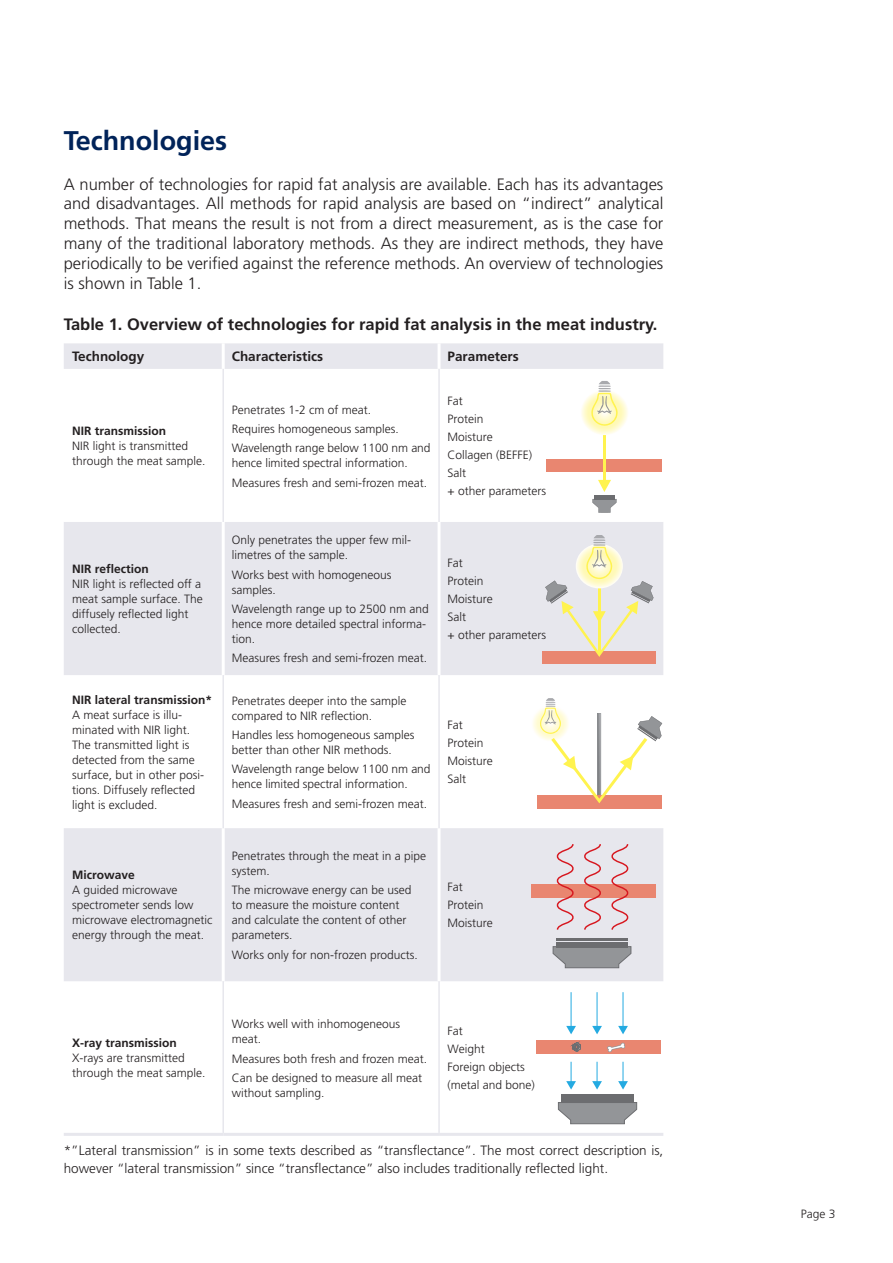
<style>
.page{position:relative;width:893px;height:1263px;background:#fff}
.page>*{position:absolute;margin:0;border:0;box-sizing:border-box;transform-origin:0 0}
.Blå_top_tekst{font:700 27px "Frutiger";color:#002359}
.Brød{font:300 16.5px/19.8px "Frutiger";color:#231f20;text-align:justify}
.Rubrik{font:700 16.5px "Frutiger";color:#231f20}
.Skema{font:300 13.5px/18px "Frutiger";color:#231f20}
.Skema_fed{font:700 13.5px "Frutiger";color:#231f20}
.Skema-2{font:300 12px/15px "Frutiger";color:#231f20}
.Skema_fed-2{font:700 12px "Frutiger";color:#231f20}
</style>
<div class="page">
<svg style="left:64px;top:343px;width:599px;height:638px;fill:#e7e7ed"></svg>
<hr style="left:222px;top:343px;width:3px;height:26px;background:#fff">
<hr style="left:222px;top:522px;width:3px;height:153px;background:#fff">
<hr style="left:222px;top:828px;width:3px;height:153px;background:#fff">
<hr style="left:438px;top:343px;width:3px;height:26px;background:#fff">
<hr style="left:438px;top:522px;width:3px;height:153px;background:#fff">
<hr style="left:438px;top:828px;width:3px;height:153px;background:#fff">
<hr style="left:222px;top:369px;width:2px;height:153px;background:#e7e7ed">
<hr style="left:438px;top:369px;width:2px;height:153px;background:#e7e7ed">
<hr style="left:222px;top:675px;width:2px;height:153px;background:#e7e7ed">
<hr style="left:438px;top:675px;width:2px;height:153px;background:#e7e7ed">
<hr style="left:222px;top:981px;width:2px;height:152px;background:#e7e7ed">
<hr style="left:438px;top:981px;width:2px;height:152px;background:#e7e7ed">
<hr style="left:64px;top:1133px;width:159px;height:3px;background:#e7e7ed">
<hr style="left:223px;top:1133px;width:216px;height:3px;background:#e7e7ed">
<hr style="left:439px;top:1133px;width:224px;height:3px;background:#e7e7ed">
<div style="left:547px;top:460px;width:115px;height:12px;background:#e98670"></div>
<svg style="left:592px;top:480px;width:24px;height:33px"></svg>
<hr style="left:603px;top:435px;width:3px;height:48px;background:#fff34f">
<img style="left:581px;top:390px;width:47px;height:45px">
<svg style="left:590px;top:381px;width:28px;height:45px"></svg>
<div style="left:542px;top:651px;width:114px;height:13px;background:#e98670"></div>
<svg style="left:545px;top:535px;width:109px;height:122px"></svg>
<img style="left:531px;top:705px;width:8px;height:36px">
<div style="left:537px;top:795px;width:124px;height:14px;background:#e98670"></div>
<svg style="left:539px;top:698px;width:123px;height:105px"></svg>
<div style="left:537px;top:1040px;width:124px;height:14px;background:#e98670"></div>
<svg style="left:558px;top:1102px;width:79px;height:22px"></svg>
<div style="left:561px;top:1098px;width:73px;height:5px;background:#6c6d70"></div>
<hr style="left:561px;top:1095px;width:73px;height:2px;background:#6c6d70">
<svg style="left:572px;top:1042px;width:8px;height:9px"></svg>
<hr style="left:597px;top:992px;width:1px;height:35px;background:#24aae1">
<svg style="left:592px;top:1026px;width:10px;height:8px"></svg>
<hr style="left:571px;top:992px;width:1px;height:35px;background:#24aae1">
<svg style="left:566px;top:1026px;width:10px;height:8px"></svg>
<hr style="left:622px;top:992px;width:1px;height:35px;background:#24aae1">
<svg style="left:618px;top:1026px;width:10px;height:8px"></svg>
<svg style="left:566px;top:1062px;width:10px;height:27px"></svg>
<svg style="left:592px;top:1043px;width:36px;height:46px"></svg>
<div style="left:531px;top:884px;width:124px;height:14px;background:#e98670"></div>
<svg style="left:553px;top:946px;width:78px;height:22px"></svg>
<div style="left:556px;top:942px;width:72px;height:5px;background:#6c6d70"></div>
<hr style="left:556px;top:939px;width:72px;height:2px;background:#6c6d70">
<svg style="left:556px;top:843px;width:73px;height:88px"></svg>
<p class="Blå_top_tekst" style="left:64px;top:125px;width:165px">Technologies</p>
<p class="Brød" style="left:64px;top:174px;width:601px">A number of technologies for rapid fat analysis are available. Each has its advantages and disadvantages. All methods for rapid analysis are based on “indirect” analytical methods. That means the result is not from a direct measurement, as is the case for many of the traditional laboratory methods. As they are indirect methods, they have periodically to be verified against the reference methods. An overview of technologies is shown in Table 1.</p>
<p class="Rubrik" style="left:64px;top:315px;width:595px">Table 1. Overview of technologies for rapid fat analysis in the meat industry.</p>
<p class="Skema_fed" style="left:72px;top:349px;width:74px">Technology</p>
<p class="Skema_fed" style="left:232px;top:349px;width:93px">Characteristics</p>
<p class="Skema_fed" style="left:448px;top:349px;width:73px">Parameters</p>
<p class="Skema_fed-2" style="left:72px;top:424px;width:95px">NIR transmission</p>
<p class="Skema-2" style="left:72px;top:438px;width:135px">NIR light is transmitted through the meat sample.</p>
<p class="Skema_fed-2" style="left:72px;top:562px;width:78px">NIR reflection</p>
<p class="Skema-2" style="left:72px;top:576px;width:132px">NIR light is reflected off a meat sample surface. The diffusely reflected light collected.</p>
<p class="Skema_fed-2" style="left:72px;top:692px;width:142px">NIR lateral transmission*</p>
<p class="Skema-2" style="left:72px;top:707px;width:134px">A meat surface is illu&shy;minated with NIR light.<br>The transmitted light is detected from the same surface, but in other posi&shy;tions. Diffusely reflected light is excluded.</p>
<p class="Skema_fed-2" style="left:72px;top:868px;width:64px">Microwave</p>
<p class="Skema-2" style="left:72px;top:882px;width:142px">A guided microwave spectrometer sends low microwave electromagnetic energy through the meat.</p>
<p class="Skema-2" style="left:232px;top:402px;width:141px">Penetrates 1-2 cm of meat.</p>
<p class="Skema-2" style="left:232px;top:421px;width:169px">Requires homogeneous samples.</p>
<p class="Skema-2" style="left:232px;top:441px;width:200px">Wavelength range below 1100 nm and hence limited spectral information.</p>
<p class="Skema-2" style="left:232px;top:475px;width:197px">Measures fresh and semi-frozen meat.</p>
<p class="Skema-2" style="left:232px;top:533px;width:181px">Only penetrates the upper few mil&shy;limetres of the sample.</p>
<p class="Skema-2" style="left:232px;top:567px;width:161px">Works best with homogeneous samples.</p>
<p class="Skema-2" style="left:232px;top:601px;width:198px">Wavelength range up to 2500 nm and hence more detailed spectral informa&shy;tion.</p>
<p class="Skema-2" style="left:232px;top:650px;width:197px">Measures fresh and semi-frozen meat.</p>
<p class="Skema-2" style="left:232px;top:693px;width:176px">Penetrates deeper into the sample compared to NIR reflection.</p>
<p class="Skema-2" style="left:232px;top:727px;width:184px">Handles less homogeneous samples better than other NIR methods.</p>
<p class="Skema-2" style="left:232px;top:762px;width:200px">Wavelength range below 1100 nm and hence limited spectral information.</p>
<p class="Skema-2" style="left:232px;top:796px;width:197px">Measures fresh and semi-frozen meat.</p>
<p class="Skema-2" style="left:232px;top:848px;width:196px">Penetrates through the meat in a pipe system.</p>
<p class="Skema-2" style="left:232px;top:883px;width:181px">The microwave energy can be used to measure the moisture content and calculate the content of other parameters.</p>
<p class="Skema-2" style="left:232px;top:947px;width:188px">Works only for non-frozen products.</p>
<p class="Skema-2" style="left:448px;top:393px;width:17px">Fat</p>
<p class="Skema-2" style="left:448px;top:411px;width:37px">Protein</p>
<p class="Skema-2" style="left:448px;top:429px;width:47px">Moisture</p>
<p class="Skema-2" style="left:448px;top:447px;width:86px">Collagen (BEFFE)</p>
<p class="Skema-2" style="left:448px;top:465px;width:20px">Salt</p>
<p class="Skema-2" style="left:448px;top:483px;width:100px">+ other parameters</p>
<p class="Skema-2" style="left:448px;top:555px;width:17px">Fat</p>
<p class="Skema-2" style="left:448px;top:573px;width:37px">Protein</p>
<p class="Skema-2" style="left:448px;top:591px;width:47px">Moisture</p>
<p class="Skema-2" style="left:448px;top:609px;width:20px">Salt</p>
<p class="Skema-2" style="left:448px;top:627px;width:100px">+ other parameters</p>
<p class="Skema-2" style="left:448px;top:718px;width:17px">Fat</p>
<p class="Skema-2" style="left:448px;top:736px;width:37px">Protein</p>
<p class="Skema-2" style="left:448px;top:754px;width:47px">Moisture</p>
<p class="Skema-2" style="left:448px;top:772px;width:20px">Salt</p>
<p class="Skema-2" style="left:448px;top:879px;width:17px">Fat</p>
<p class="Skema-2" style="left:448px;top:897px;width:37px">Protein</p>
<p class="Skema-2" style="left:448px;top:915px;width:47px">Moisture</p>
<p class="Skema_fed-2" style="left:72px;top:1036px;width:106px">X-ray transmission</p>
<p class="Skema-2" style="left:72px;top:1051px;width:135px">X-rays are transmitted through the meat sample.</p>
<p class="Skema-2" style="left:232px;top:1016px;width:170px">Works well with inhomogeneous meat.</p>
<p class="Skema-2" style="left:232px;top:1051px;width:197px">Measures both fresh and frozen meat.</p>
<p class="Skema-2" style="left:232px;top:1070px;width:192px">Can be designed to measure all meat without sampling.</p>
<p class="Skema-2" style="left:448px;top:1024px;width:17px">Fat</p>
<p class="Skema-2" style="left:448px;top:1042px;width:39px">Weight</p>
<p class="Skema-2" style="left:448px;top:1060px;width:79px">Foreign objects</p>
<p class="Skema-2" style="left:448px;top:1078px;width:89px">(metal and bone)</p>
<p class="Skema" style="left:64px;top:1141px;width:601px">*”Lateral transmission” is in some texts described as “transflectance”. The most correct description is, however “lateral transmission” since “transflectance” also includes traditionally reflected light.</p>
<p class="Skema-2" style="left:801px;top:1207px;width:36px">Page 3</p>
</div>
